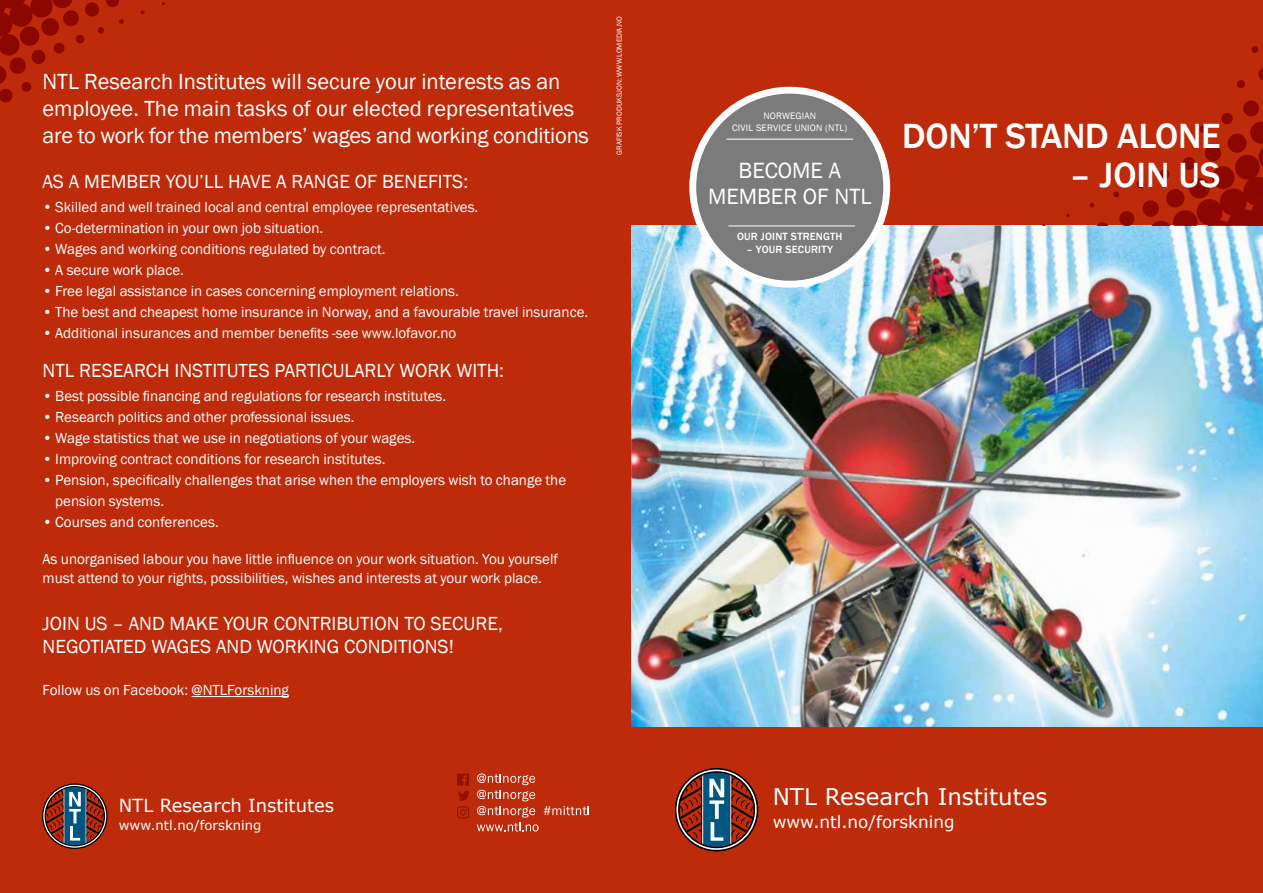
<style>
.page{position:relative;width:1263px;height:893px;background:#bd2b0b}
.page>*{position:absolute;margin:0;border:0;box-sizing:border-box;transform-origin:0 0}
.t1{font:500 36px "Franklin Gothic";letter-spacing:-.01em;color:#fff}
.t2{font:22.95px "Verdana";color:#fff}
.t3{font:22.65px/25.5px "Franklin Gothic";color:#fff;text-align:center}
.t4{font:22.5px/27px "Franklin Gothic";color:#fff}
.t5{font:19.5px/23.4px "Franklin Gothic";color:#fff}
.t6{font:18px "Verdana";color:#fff}
.t7{font:16.8px "Verdana";color:#fff}
.t8{font:15px/21px "Franklin Gothic";color:#fff}
.t9{font:13.2px "Verdana";color:#fff}
.t10{font:500 10.8px "Franklin Gothic";letter-spacing:.02em;color:#fff}
.t11{font:9.6px/11.6px "Franklin Gothic";letter-spacing:.02em;color:#fff;text-align:center}
.t12{font:7.5px "Franklin Gothic";color:#fff}
</style>
<div class="page">
<img style="left:631px;top:225px;width:632px;height:502px">
<svg style="left:1042px;top:46px;width:221px;height:179px"></svg>
<svg style="left:675px;top:768px;width:83px;height:83px"></svg>
<svg style="left:676px;top:770px;width:81px;height:80px"></svg>
<svg style="left:678px;top:772px;width:77px;height:75px"></svg>
<svg style="left:43px;top:783px;width:65px;height:66px"></svg>
<svg style="left:43px;top:785px;width:63px;height:63px"></svg>
<svg style="left:45px;top:787px;width:60px;height:59px"></svg>
<svg style="left:0;top:0;width:165px;height:103px"></svg>
<div style="left:689px;top:87px;width:201px;height:201px;background:#fff;border-radius:50%"></div>
<div style="left:696px;top:94px;width:187px;height:187px;background:#7c7b7b;border-radius:50%"></div>
<hr style="left:726px;top:139px;width:127px;height:1px;background:#fff">
<hr style="left:728px;top:226px;width:127px;height:1px;background:#fff">
<hr style="left:192px;top:696px;width:97px;height:1px;background:#fff">
<svg style="left:544px;top:806px;width:45px;height:9px"></svg>
<svg style="left:477px;top:773px;width:61px;height:58px"></svg>
<svg style="left:457px;top:774px;width:13px;height:44px"></svg>
<h3 class="t4" style="left:43px;top:69px;width:548px">NTL Research Institutes will secure your interests as an employee. The main tasks of our elected representatives are to work for the members’ wages and working conditions</h3>
<h3 class="t5" style="left:43px;top:170px;width:427px">AS A MEMBER YOU’LL HAVE A RANGE OF BENEFITS:</h3>
<p class="t8" style="left:43px;top:196px;width:437px">• Skilled and well trained local and central employee representatives.</p>
<p class="t8" style="left:43px;top:217px;width:282px">• Co-determination in your own job situation.</p>
<p class="t8" style="left:43px;top:238px;width:345px">• Wages and working conditions regulated by contract.</p>
<p class="t8" style="left:43px;top:259px;width:143px">• A secure work place.</p>
<p class="t8" style="left:43px;top:280px;width:418px">• Free legal assistance in cases concerning employment relations.</p>
<p class="t8" style="left:43px;top:301px;width:547px">• The best and cheapest home insurance in Norway, and a favourable travel insurance.</p>
<p class="t8" style="left:43px;top:322px;width:415px">• Additional insurances and member benefits -see www.lofavor.no</p>
<h3 class="t5" style="left:43px;top:359px;width:463px">NTL RESEARCH INSTITUTES PARTICULARLY WORK WITH:</h3>
<p class="t8" style="left:43px;top:386px;width:405px">• Best possible financing and regulations for research institutes.</p>
<p class="t8" style="left:43px;top:407px;width:313px">• Research politics and other professional issues.</p>
<p class="t8" style="left:43px;top:428px;width:374px">• Wage statistics that we use in negotiations of your wages.</p>
<p class="t8" style="left:43px;top:449px;width:345px">• Improving contract conditions for research institutes.</p>
<p class="t8" style="left:55px;top:470px;width:512px;text-indent:-13px">• Pension, specifically challenges that arise when the employers wish to change the pension systems.</p>
<p class="t8" style="left:43px;top:512px;width:178px">• Courses and conferences.</p>
<p class="t8" style="left:43px;top:550px;width:517px;line-height:18.8px">As unorganised labour you have little influence on your work situation. You yourself must attend to your rights, possibilities, wishes and interests at your work place.</p>
<h3 class="t5" style="left:43px;top:612px;width:462px">JOIN US – AND MAKE YOUR CONTRIBUTION TO SECURE,<br>NEGOTIATED WAGES AND WORKING CONDITIONS!</h3>
<p class="t8" style="left:43px;top:680px;width:248px">Follow us on Facebook: @NTLForskning</p>
<p class="t12" style="left:615px;top:155px;width:140px;rotate:-90deg">GRAFISK PRODUKSJON: WWW.LOMEDIA.NO</p>
<p class="t6" style="left:119px;top:793px;width:217px">NTL Research Institutes</p>
<p class="t9" style="left:119px;top:816px;width:144px">www.ntl.no/forskning</p>
<p class="t11" style="left:732px;top:110px;width:117px">NORWEGIAN<br>CIVIL SERVICE UNION (NTL)</p>
<h3 class="t3" style="left:708px;top:158px;width:165px">BECOME A<br>MEMBER OF NTL</h3>
<p class="t10" style="left:737px;top:230px;width:107px">OUR JOINT STRENGTH</p>
<p class="t10" style="left:746px;top:243px;width:88px">– YOUR SECURITY</p>
<h1 class="t1" style="left:902px;top:114px;width:320px">DON’T STAND ALONE</h1>
<h1 class="t1" style="left:1070px;top:153px;width:152px">– JOIN US</h1>
<h2 class="t2" style="left:773px;top:781px;width:276px">NTL Research Institutes</h2>
<p class="t7" style="left:773px;top:810px;width:183px">www.ntl.no/forskning</p>
</div>
